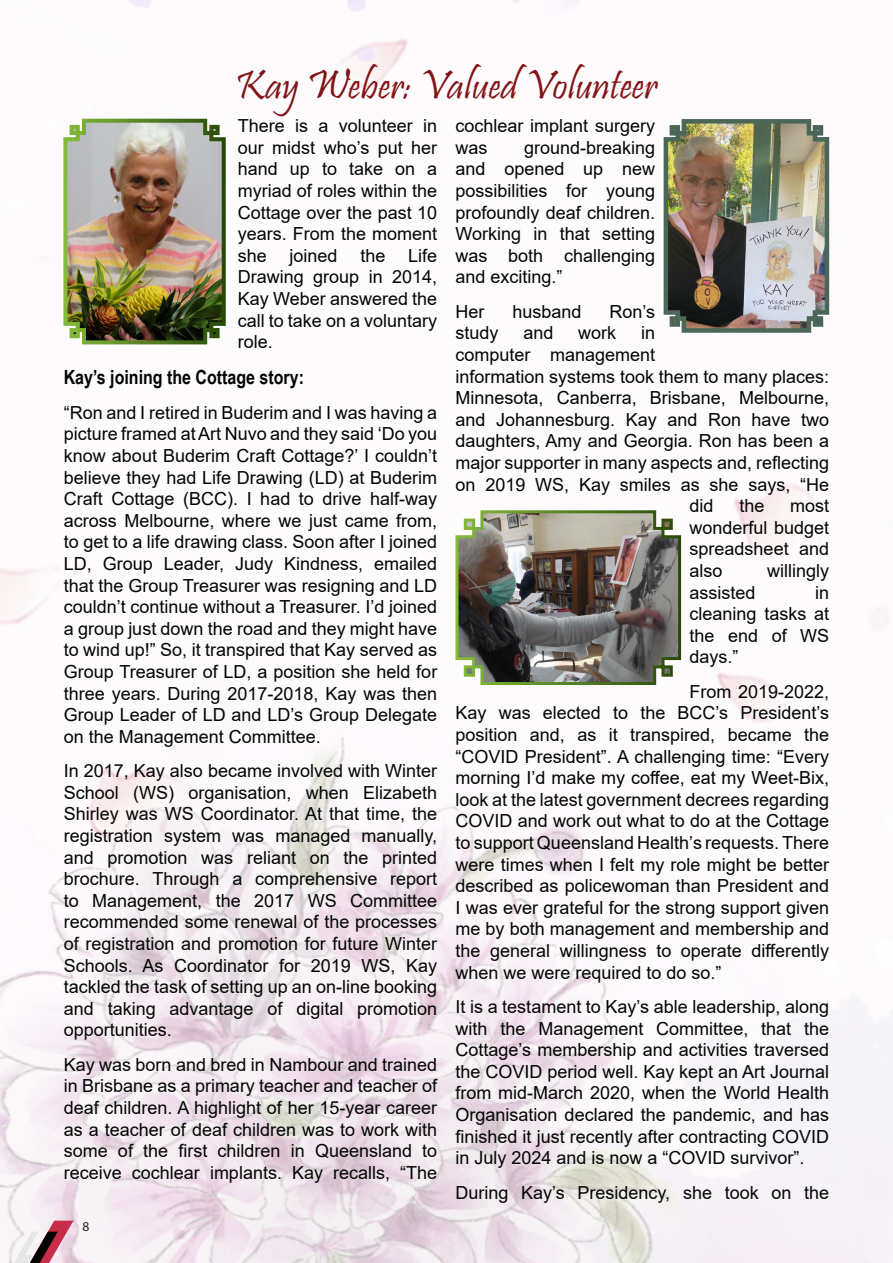
<style>
.page{position:relative;width:893px;height:1263px;background:#fff}
.page>*{position:absolute;margin:0;border:0;box-sizing:border-box;transform-origin:0 0}
.Footnotes_Biege{font:42px "Pristina";color:#821416}
.Footnotes_Biege-2{font:700 19.5px "Arial Narrow";color:#040503}
.Footnotes_Biege-3{font:18px/21.6px "Arial";color:#040503;text-align:justify}
.t1{font:13.5px "Myriad Pro";color:#231f20}
</style>
<div class="page">
<img style="left:0;top:0;width:893px;height:1263px">
<img style="left:61px;top:117px;width:167px;height:229px">
<img style="left:454px;top:509px;width:229px;height:177px">
<img style="left:661px;top:117px;width:170px;height:218px">
<svg style="left:14px;top:1220px;width:59px;height:43px"></svg>
<p class="Footnotes_Biege" style="left:235px;top:62px;width:424px">Kay Weber: Valued Volunteer</p>
<p class="Footnotes_Biege-3" style="left:238px;top:115px;width:201px">There is a volunteer in our midst who’s put her hand up to take on a myriad of roles within the Cottage over the past 10 years. From the moment she</p>
<p class="Footnotes_Biege-3" style="left:238px;top:245px;width:201px;text-indent:170px">Life Drawing group in 2014, Kay Weber answered the call to take on a voluntary role.</p>
<p class="Footnotes_Biege-2" style="left:64px;top:363px;width:242px">Kay’s joining the Cottage story:</p>
<p class="Footnotes_Biege-3" style="left:64px;top:401px;width:375px">“Ron and I retired in Buderim and I was having a picture framed at Art Nuvo and they said ‘Do you know about Buderim Craft Cottage?’ I couldn’t believe they had Life Drawing (LD) at Buderim Craft Cottage (BCC). I had to drive half-way across Melbourne, where we just came from, to get to a life drawing class. Soon after I joined LD, Group Leader, Judy Kindness, emailed that the Group Treasurer was resigning and LD couldn’t continue without a Treasurer. I’d joined a group just down the road and they might have to wind up!” So, it transpired that Kay served as Group Treasurer of LD, a position she held for three years. During 2017-2018, Kay was then Group Leader of LD and LD’s Group Delegate on the Management Committee.</p>
<p class="Footnotes_Biege-3" style="left:64px;top:760px;width:375px">In 2017, Kay also became involved with Winter School (WS) organisation, when Elizabeth Shirley was WS Coordinator. At that time, the registration system was managed manually, and promotion was reliant on the printed brochure. Through a comprehensive report to Management, the 2017 WS Committee recommended some renewal of the processes of registration and promotion for future Winter Schools. As Coordinator for 2019 WS, Kay tackled the task of setting up an on-line booking and taking advantage of digital promotion opportunities.</p>
<p class="Footnotes_Biege-3" style="left:64px;top:1053px;width:375px">Kay was born and bred in Nambour and trained in Brisbane as a primary teacher and teacher of deaf children. A highlight of her 15-year career as a teacher of deaf children was to work with some of the first children in Queensland to receive cochlear implants. Kay recalls, “The</p>
<p class="Footnotes_Biege-3" style="left:290px;top:245px;width:50px">joined</p>
<p class="Footnotes_Biege-3" style="left:360px;top:245px;width:27px">the</p>
<p class="t1" style="left:82px;top:1218px;width:8px">8</p>
<p class="Footnotes_Biege-3" style="left:455px;top:115px;width:201px">cochlear implant surgery was</p>
<p class="Footnotes_Biege-3" style="left:455px;top:137px;width:201px;text-indent:69px">ground-breaking and opened up new possibilities for young profoundly deaf children.<br>Working in that setting was both challenging and exciting.”</p>
<p class="Footnotes_Biege-3" style="left:455px;top:300px;width:30px">Her</p>
<p class="Footnotes_Biege-3" style="left:512px;top:300px;width:71px">husband</p>
<p class="Footnotes_Biege-3" style="left:609px;top:300px;width:47px">Ron’s</p>
<p class="Footnotes_Biege-3" style="left:455px;top:322px;width:45px">study</p>
<p class="Footnotes_Biege-3" style="left:523px;top:322px;width:32px">and</p>
<p class="Footnotes_Biege-3" style="left:578px;top:322px;width:39px">work</p>
<p class="Footnotes_Biege-3" style="left:641px;top:322px;width:16px">in</p>
<p class="Footnotes_Biege-3" style="left:455px;top:344px;width:201px">computer management</p>
<p class="Footnotes_Biege-3" style="left:455px;top:365px;width:375px">information systems took them to many places:</p>
<p class="Footnotes_Biege-3" style="left:455px;top:387px;width:375px">Minnesota, Canberra, Brisbane, Melbourne,</p>
<p class="Footnotes_Biege-3" style="left:455px;top:408px;width:375px">and Johannesburg. Kay and Ron have two</p>
<p class="Footnotes_Biege-3" style="left:455px;top:430px;width:375px">daughters, Amy and Georgia. Ron has been a</p>
<p class="Footnotes_Biege-3" style="left:455px;top:452px;width:375px">major supporter in many aspects and, reflecting</p>
<p class="Footnotes_Biege-3" style="left:455px;top:473px;width:375px">on 2019 WS, Kay smiles as she says, “He</p>
<p class="Footnotes_Biege-3" style="left:690px;top:495px;width:26px">did</p>
<p class="Footnotes_Biege-3" style="left:739px;top:495px;width:27px">the</p>
<p class="Footnotes_Biege-3" style="left:690px;top:495px;width:141px;text-indent:101px">most wonderful budget spreadsheet and also</p>
<p class="Footnotes_Biege-3" style="left:767px;top:560px;width:63px">willingly</p>
<p class="Footnotes_Biege-3" style="left:690px;top:581px;width:141px;text-indent:126px">in cleaning tasks at the end of WS days.”</p>
<p class="Footnotes_Biege-3" style="left:455px;top:680px;width:375px;text-indent:234px">From 2019-2022, Kay was elected to the BCC’s President’s position and, as it transpired, became the “COVID President”. A challenging time: “Every morning I’d make my coffee, eat my Weet-Bix, look at the latest government decrees regarding COVID and work out what to do at the Cottage to support Queensland Health’s requests. There were times when I felt my role might be better described as policewoman than President and I was ever grateful for the strong support given me by both management and membership and the general willingness to operate differently when we were required to do so.”</p>
<p class="Footnotes_Biege-3" style="left:455px;top:996px;width:375px">It is a testament to Kay’s able leadership, along with the Management Committee, that the Cottage’s membership and activities traversed the COVID period well. Kay kept an Art Journal from mid-March 2020, when the World Health Organisation declared the pandemic, and has finished it just recently after contracting COVID in July 2024 and is now a “COVID survivor”.</p>
<p class="Footnotes_Biege-3" style="left:455px;top:1181px;width:375px">During Kay’s Presidency, she took on the</p>
<p class="Footnotes_Biege-3" style="left:690px;top:581px;width:68px">assisted</p>
</div>
